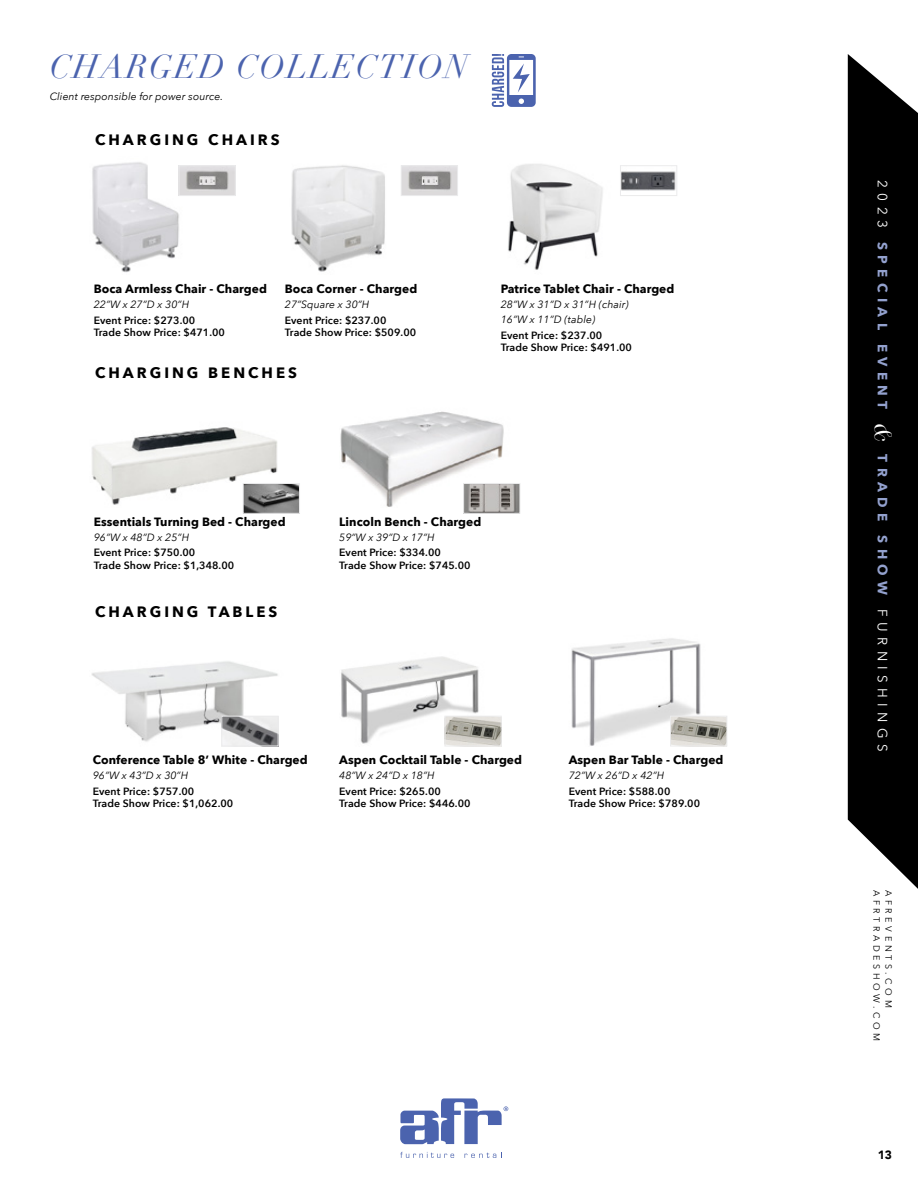
<style>
.page{position:relative;width:918px;height:1188px;background:#fff}
.page>*{position:absolute;margin:0;border:0;box-sizing:border-box;transform-origin:0 0}
.t1{font:italic 33px "Didot";letter-spacing:.05em;color:#4b63ae}
.t2{font:700 15px "Avenir Next";letter-spacing:.2em;color:#000}
.t3{font:700 13.5px "Avenir Next";letter-spacing:.4em;color:#93a1ce}
.t4{font:700 12px "Avenir Next";letter-spacing:.005em;color:#000}
.t5{font:900 12px "Avenir";color:#000}
.t6{font:600 10.5px/12.6px "Avenir Next";letter-spacing:.005em;color:#000}
.t7{font:italic 10.5px/15px "Avenir Next";letter-spacing:.005em;color:#000}
.t8{font:9px "Avenir Next";letter-spacing:.4em;color:#000}
.s1{font-weight:400;color:#fff}
.s2{font-family:"Didot";font-weight:400;font-style:italic;font-size:24px;color:#fff}
</style>
<div class="page">
<svg style="left:400px;top:1098px;width:108px;height:46px"></svg>
<svg style="left:400px;top:1152px;width:54px;height:6px"></svg>
<svg style="left:465px;top:1152px;width:37px;height:6px"></svg>
<svg style="left:848px;top:54px;width:70px;height:835px;fill:#000"></svg>
<img style="left:291px;top:165px;width:94px;height:107px">
<img style="left:340px;top:411px;width:164px;height:96px">
<img style="left:341px;top:656px;width:138px;height:90px">
<img style="left:508px;top:164px;width:114px;height:106px">
<img style="left:571px;top:638px;width:130px;height:108px">
<img style="left:92px;top:162px;width:109px;height:111px">
<img style="left:92px;top:427px;width:186px;height:78px">
<img style="left:91px;top:661px;width:188px;height:85px">
<svg style="left:492px;top:54px;width:44px;height:53px"></svg>
<img style="left:181px;top:168px;width:52px;height:26px">
<div style="left:179px;top:166px;width:56px;height:30px;border:1px solid #ebebec"></div>
<img style="left:245px;top:485px;width:53px;height:27px">
<div style="left:243px;top:483px;width:57px;height:31px;border:1px solid #ebebec"></div>
<img style="left:224px;top:718px;width:52px;height:26px">
<div style="left:222px;top:716px;width:56px;height:30px;border:1px solid #ebebec"></div>
<img style="left:447px;top:718px;width:52px;height:26px">
<div style="left:445px;top:716px;width:56px;height:30px;border:1px solid #ebebec"></div>
<img style="left:672px;top:718px;width:53px;height:26px">
<div style="left:670px;top:716px;width:57px;height:30px;border:1px solid #ebebec"></div>
<img style="left:465px;top:485px;width:53px;height:27px">
<div style="left:463px;top:483px;width:57px;height:31px;border:1px solid #ebebec"></div>
<img style="left:403px;top:168px;width:53px;height:26px">
<div style="left:401px;top:166px;width:57px;height:30px;border:1px solid #ebebec"></div>
<img style="left:622px;top:171px;width:53px;height:20px">
<div style="left:620px;top:166px;width:57px;height:30px;border:1px solid #ebebec"></div>
<h1 class="t1" style="left:50px;top:46px;width:420px">CHARGED COLLECTION</h1>
<p class="t7" style="left:50px;top:88px;width:175px">Client responsible for power source.</p>
<h2 class="t2" style="left:95px;top:127px;width:186px">CHARGING CHAIRS</h2>
<p class="t4" style="left:94px;top:278px;width:175px">Boca Armless Chair - Charged</p>
<p class="t7" style="left:94px;top:296px;width:97px">22”W x 27”D x 30”H</p>
<p class="t6" style="left:94px;top:313px;width:133px">Event Price: $273.00<br>Trade Show Price: $471.00</p>
<p class="t4" style="left:285px;top:278px;width:134px">Boca Corner - Charged</p>
<p class="t7" style="left:285px;top:296px;width:86px">27”Square x 30”H</p>
<p class="t6" style="left:285px;top:313px;width:133px">Event Price: $237.00<br>Trade Show Price: $509.00</p>
<h2 class="t2" style="left:95px;top:360px;width:204px">CHARGING BENCHES</h2>
<p class="t4" style="left:501px;top:278px;width:175px">Patrice Tablet Chair - Charged</p>
<p class="t7" style="left:501px;top:296px;width:129px">28”W x 31”D x 31”H (chair)<br>16”W x 11”D (table)</p>
<p class="t6" style="left:501px;top:328px;width:133px">Event Price: $237.00<br>Trade Show Price: $491.00</p>
<p class="t4" style="left:94px;top:511px;width:193px">Essentials Turning Bed - Charged</p>
<p class="t7" style="left:94px;top:529px;width:97px">96”W x 48”D x 25”H</p>
<p class="t6" style="left:94px;top:546px;width:142px">Event Price: $750.00<br>Trade Show Price: $1,348.00</p>
<h2 class="t2" style="left:95px;top:599px;width:184px">CHARGING TABLES</h2>
<p class="t4" style="left:339px;top:511px;width:144px">Lincoln Bench - Charged</p>
<p class="t7" style="left:339px;top:529px;width:97px">59”W x 39”D x 17”H</p>
<p class="t6" style="left:339px;top:546px;width:133px">Event Price: $334.00<br>Trade Show Price: $745.00</p>
<p class="t4" style="left:93px;top:750px;width:216px">Conference Table 8’ White - Charged</p>
<p class="t7" style="left:93px;top:768px;width:97px">96”W x 43”D x 30”H</p>
<p class="t6" style="left:93px;top:785px;width:142px">Event Price: $757.00<br>Trade Show Price: $1,062.00</p>
<p class="t4" style="left:339px;top:750px;width:184px">Aspen Cocktail Table - Charged</p>
<p class="t7" style="left:339px;top:768px;width:97px">48”W x 24”D x 18”H</p>
<p class="t6" style="left:339px;top:785px;width:133px">Event Price: $265.00<br>Trade Show Price: $446.00</p>
<p class="t4" style="left:569px;top:750px;width:156px">Aspen Bar Table - Charged</p>
<p class="t7" style="left:569px;top:768px;width:97px">72”W x 26”D x 42”H</p>
<p class="t6" style="left:569px;top:785px;width:133px">Event Price: $588.00<br>Trade Show Price: $789.00</p>
<p class="t3" style="left:894px;top:180px;width:573px;rotate:90deg"><span class="s1">2023</span> SPECIAL EVENT <span class="s2">&amp;</span> TRADE SHOW <span class="s1">FURNISHINGS</span></p>
<p class="t8" style="left:884px;top:890px;width:153px;rotate:90deg">AFRTRADESHOW.COM</p>
<p class="t8" style="left:896px;top:890px;width:119px;rotate:90deg">AFREVENTS.COM</p>
<p class="t5" style="left:878px;top:1145px;width:16px">13</p>
</div>
